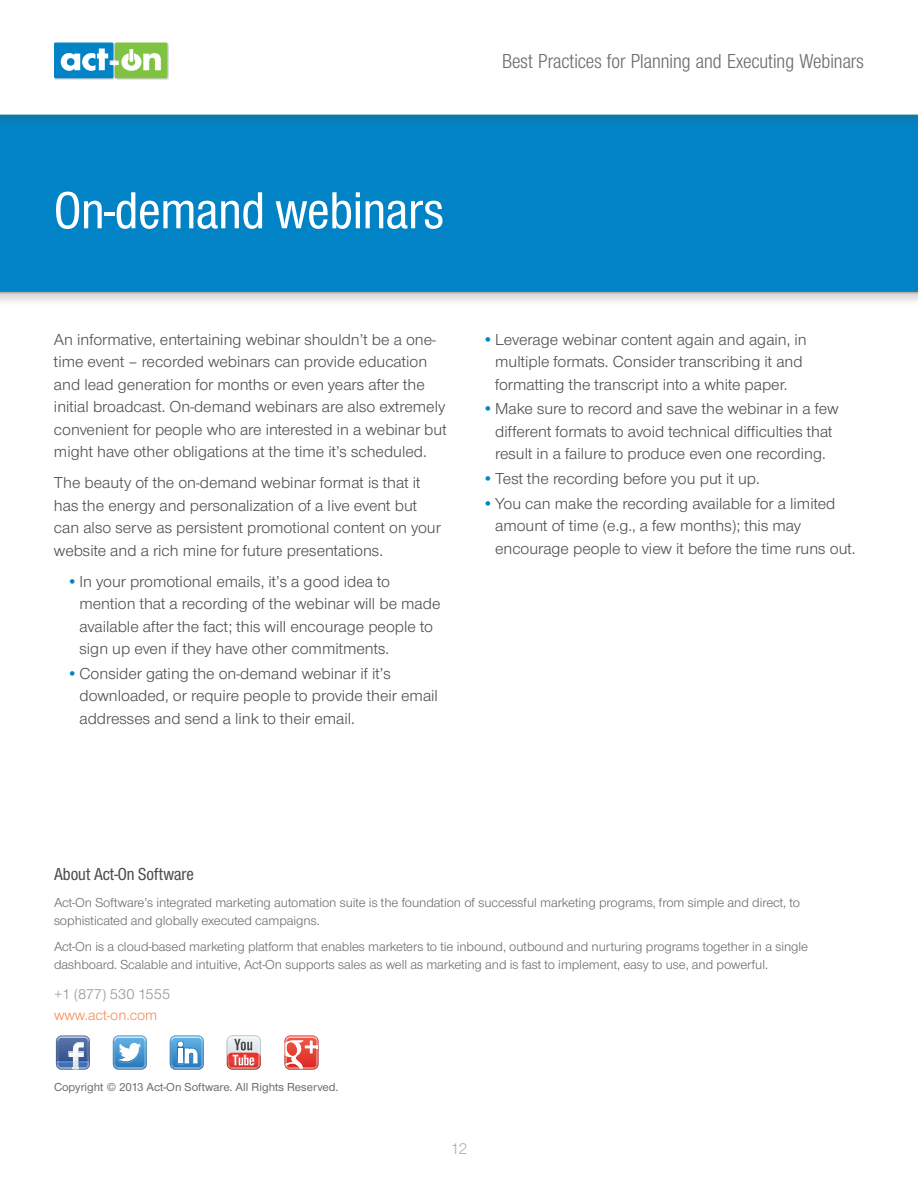
<style>
.page{position:relative;width:918px;height:1188px;background:#fff}
.page>*{position:absolute;margin:0;border:0;box-sizing:border-box;transform-origin:0 0}
.t1{font:54px "Nimbus Sans Novus TOT Med Con";color:#fff}
.t2{font:21px "Nimbus Sans Novus TOT Reg Con";color:#6f6a67}
.t3{font:18px "Nimbus Sans Novus TOT Med Con";color:#4f4c49}
.t4{font:16.5px/22.5px "Nimbus Sans Novus TOT";color:#4f4c49}
.t5{font:16.5px "Nimbus Sans Novus TOT";color:#b6afa6}
.t6{font:15px "Nimbus Sans Novus TOT";color:#95908e}
.t7{font:15px "Nimbus Sans Novus TOT";color:#f68b50}
.t8{font:13.5px/18px "Nimbus Sans Novus TOT";letter-spacing:-.005em;color:#6f6a67}
.t9{font:500 12px "Nimbus Sans Novus TOT";color:#6f6a67}
.s1{color:#0283c6}
</style>
<div class="page">
<div style="left:0;top:95px;width:918px;height:211px;background:#4f4c49;opacity:.25"></div>
<div style="left:0;top:127px;width:918px;height:166px;background:#0283c6"></div>
<div style="left:0;top:0;width:918px;height:127px;background:#4f4c49;opacity:.25"></div>
<svg style="left:0;top:0;width:918px;height:115px"></svg>
<div style="left:55px;top:42px;width:114px;height:37px;background:#accd8c"></div>
<svg style="left:54px;top:43px;width:113px;height:35px;background:#71baa8"></svg>
<svg style="left:129px;top:49px;width:4px;height:13px"></svg>
<svg style="left:170px;top:1036px;width:34px;height:34px"></svg>
<svg style="left:56px;top:1036px;width:34px;height:34px"></svg>
<img style="left:57px;top:1037px;width:32px;height:5px">
<svg style="left:113px;top:1036px;width:34px;height:34px"></svg>
<svg style="left:227px;top:1036px;width:34px;height:34px"></svg>
<svg style="left:284px;top:1036px;width:35px;height:34px"></svg>
<img style="left:286px;top:1037px;width:31px;height:5px">
<p class="t2" style="left:502px;top:49px;width:363px">Best Practices for Planning and Executing Webinars</p>
<h1 class="t1" style="left:54px;top:180px;width:391px">On-demand webinars</h1>
<p class="t4" style="left:54px;top:328px;width:394px">An informative, entertaining webinar shouldn’t be a one&shy;time event – recorded webinars can provide education and lead generation for months or even years after the initial broadcast. On-demand webinars are also extremely convenient for people who are interested in a webinar but might have other obligations at the time it’s scheduled.</p>
<p class="t4" style="left:54px;top:472px;width:388px">The beauty of the on-demand webinar format is that it has the energy and personalization of a live event but can also serve as persistent promotional content on your website and a rich mine for future presentations.</p>
<p class="t4" style="left:80px;top:570px;width:363px;text-indent:-13px"><span class="s1">•</span> In your promotional emails, it’s a good idea to mention that a recording of the webinar will be made available after the fact; this will encourage people to sign up even if they have other commitments.</p>
<p class="t4" style="left:80px;top:662px;width:360px;text-indent:-13px"><span class="s1">•</span> Consider gating the on-demand webinar if it’s downloaded, or require people to provide their email addresses and send a link to their email.</p>
<p class="t4" style="left:482px;top:328px;width:326px;text-align:center"><span class="s1">•</span> Leverage webinar content again and again, in multiple formats. Consider transcribing it and formatting the transcript into a white paper.</p>
<p class="t4" style="left:482px;top:398px;width:358px;text-align:center"><span class="s1">•</span> Make sure to record and save the webinar in a few different formats to avoid technical difficulties that result in a failure to produce even one recording.</p>
<p class="t4" style="left:482px;top:467px;width:279px"><span class="s1">•</span> Test the recording before you put it up.</p>
<p class="t4" style="left:495px;top:492px;width:362px;text-indent:-13px"><span class="s1">•</span> You can make the recording available for a limited amount of time (e.g., a few months); this may encourage people to view it before the time runs out.</p>
<p class="t3" style="left:54px;top:864px;width:141px">About Act-On Software</p>
<p class="t8" style="left:54px;top:894px;width:748px">Act-On Software’s integrated marketing automation suite is the foundation of successful marketing programs, from simple and direct, to sophisticated and globally executed campaigns.</p>
<p class="t8" style="left:54px;top:938px;width:756px">Act-On is a cloud-based marketing platform that enables marketers to tie inbound, outbound and nurturing programs together in a single dashboard. Scalable and intuitive, Act-On supports sales as well as marketing and is fast to implement, easy to use, and powerful.</p>
<p class="t6" style="left:54px;top:985px;width:118px">+1 (877) 530 1555</p>
<p class="t7" style="left:54px;top:1006px;width:105px">www.act-on.com</p>
<p class="t9" style="left:54px;top:1080px;width:286px">Copyright © 2013 Act-On Software. All Rights Reserved.</p>
<p class="t5" style="left:451px;top:1139px;width:18px">12</p>
</div>
